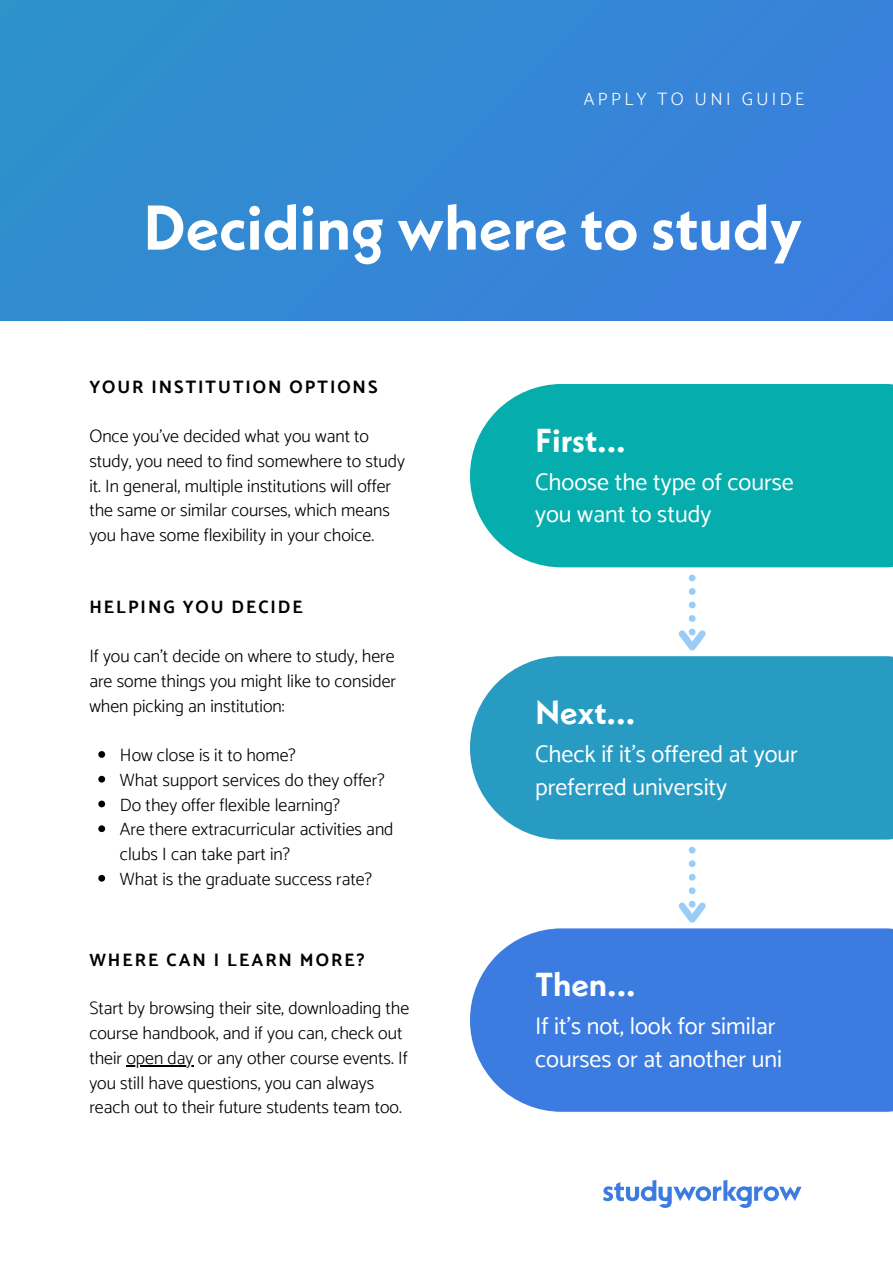
<style>
.page{position:relative;width:893px;height:1264px;background:#fff}
.page>*{position:absolute;margin:0;border:0;box-sizing:border-box;transform-origin:0 0}
.t1{font:700 63px "Neue Kabel";color:#fff}
.t2{font:700 33px "Neue Kabel";color:#fff}
.t3{font:24px/32.7px "Catamaran";color:#fff}
.t4{font:300 18px/24.8px "Catamaran";color:#000}
.t5{font:700 18px "Catamaran";letter-spacing:.11em;color:#000}
.t6{font:300 18px "Catamaran";letter-spacing:.19em;color:#fff}
</style>
<div class="page">
<svg style="left:603px;top:1180px;width:198px;height:27px"></svg>
<div style="left:0;top:0;width:892px;height:321px;background:#3488d5"></div>
<svg style="left:98px;top:751px;width:7px;height:6px"></svg>
<svg style="left:98px;top:775px;width:7px;height:7px"></svg>
<svg style="left:98px;top:800px;width:7px;height:7px"></svg>
<svg style="left:98px;top:825px;width:7px;height:7px"></svg>
<svg style="left:98px;top:874px;width:7px;height:7px"></svg>
<hr style="left:126px;top:1065px;width:67px;height:1px;background:#000">
<div style="left:470px;top:384px;width:422px;height:183px;background:#05adad"></div>
<div style="left:470px;top:656px;width:422px;height:183px;background:#289bc3"></div>
<div style="left:470px;top:928px;width:422px;height:183px;background:#3c7ce1"></div>
<svg style="left:672px;top:574px;width:39px;height:84px"></svg>
<svg style="left:672px;top:846px;width:39px;height:84px"></svg>
<p class="t6" style="left:584px;top:88px;width:222px">APPLY TO UNI GUIDE</p>
<h2 class="t1" style="left:143px;top:187px;width:660px">Deciding where to study</h2>
<h1 class="t5" style="left:89px;top:377px;width:289px">YOUR INSTITUTION OPTIONS</h1>
<h5 class="t4" style="left:89px;top:423px;width:317px">Once you've decided what you want to study, you need to find somewhere to study it. In general, multiple institutions will offer the same or similar courses, which means you have some flexibility in your choice.</h5>
<p class="t5" style="left:89px;top:596px;width:215px">HELPING YOU DECIDE</p>
<h4 class="t4" style="left:89px;top:643px;width:308px;text-align:justify">If you can’t decide on where to study, here are some things you might like to consider when picking an institution:</h4>
<p class="t4" style="left:120px;top:742px;width:177px">How close is it to home?</p>
<h4 class="t4" style="left:120px;top:767px;width:266px">What support services do they offer?</h4>
<p class="t4" style="left:120px;top:792px;width:222px">Do they offer flexible learning?</p>
<p class="t4" style="left:120px;top:816px;width:275px">Are there extracurricular activities and clubs I can take part in?</p>
<p class="t4" style="left:120px;top:866px;width:253px">What is the graduate success rate?</p>
<h4 class="t5" style="left:89px;top:949px;width:277px">WHERE CAN I LEARN MORE?</h4>
<p class="t4" style="left:89px;top:995px;width:321px">Start by browsing their site, downloading the course handbook, and if you can, check out their open day or any other course events. If</p>
<p class="t4" style="left:89px;top:1070px;width:314px">you still have questions, you can always reach out to their future students team too.</p>
<h2 class="t2" style="left:535px;top:419px;width:92px">First...</h2>
<p class="t3" style="left:535px;top:465px;width:260px">Choose the type of course you want to study</p>
<h2 class="t2" style="left:535px;top:691px;width:101px">Next...</h2>
<p class="t3" style="left:535px;top:737px;width:264px">Check if it's offered at your preferred university</p>
<p class="t2" style="left:535px;top:963px;width:102px">Then...</p>
<p class="t3" style="left:535px;top:1009px;width:248px">If it's not, look for similar courses or at another uni</p>
</div>
